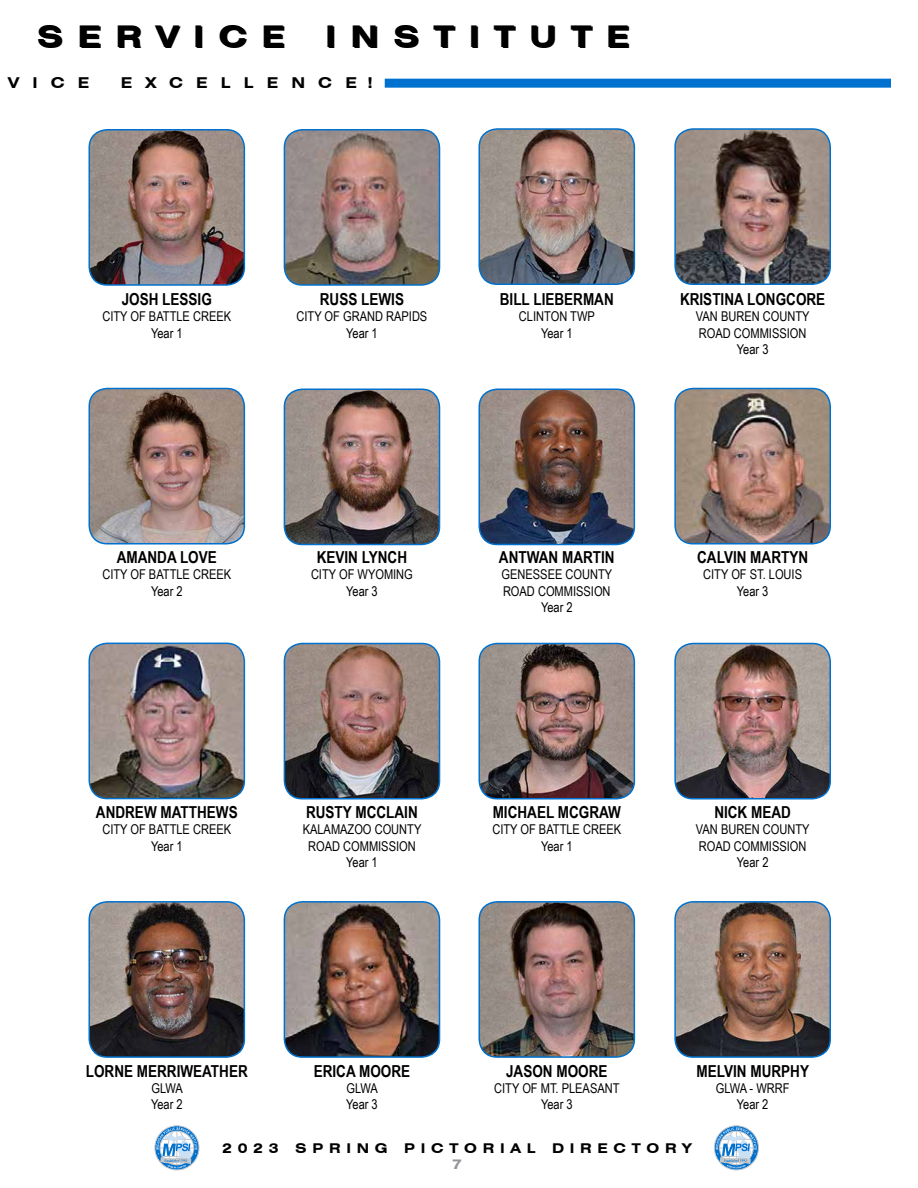
<style>
.page{position:relative;width:918px;height:1188px;background:#fff}
.page>*{position:absolute;margin:0;border:0;box-sizing:border-box;transform-origin:0 0}
.t1{font:700 expanded 30px "Swiss 721 BT";letter-spacing:.5em;color:#000}
.t2{font:700 16.5px "Arial Narrow";color:#000}
.t3{font:700 expanded 15px "Swiss 721 BT";letter-spacing:.875em;color:#000}
.t4{font:13.5px/16.2px "Arial Narrow";color:#000;text-align:center}
.t5{font:700 expanded 13.5px "Swiss 721 BT";letter-spacing:.425em;color:#000}
.t6{font:700 expanded 13.5px "Swiss 721 BT";color:#939598}
</style>
<div class="page">
<div style="left:155px;top:1126px;width:44px;height:44px;background:#c2c7cd;border-radius:50%"></div>
<div style="left:154px;top:1125px;width:45px;height:45px;border:1px solid #c7c8ca;border-radius:50%"></div>
<svg style="left:156px;top:1127px;width:41px;height:42px"></svg>
<div style="left:714px;top:1126px;width:44px;height:44px;background:#cdd3d8;border-radius:50%"></div>
<div style="left:714px;top:1125px;width:45px;height:45px;border:1px solid #c7c8ca;border-radius:50%"></div>
<svg style="left:716px;top:1127px;width:41px;height:42px"></svg>
<div style="left:385px;top:79px;width:506px;height:9px;background:#0071ce"></div>
<img style="left:90px;top:130px;width:154px;height:153px">
<div style="left:88px;top:129px;width:157px;height:157px;border:2px solid #0071ce;border-radius:18px"></div>
<img style="left:481px;top:129px;width:153px;height:155px">
<div style="left:478px;top:128px;width:157px;height:157px;border:2px solid #0071ce;border-radius:18px"></div>
<img style="left:677px;top:129px;width:153px;height:155px">
<div style="left:674px;top:128px;width:157px;height:157px;border:2px solid #0071ce;border-radius:18px"></div>
<img style="left:89px;top:388px;width:155px;height:156px">
<div style="left:88px;top:388px;width:157px;height:156px;border:2px solid #0071ce;border-radius:18px"></div>
<img style="left:481px;top:389px;width:153px;height:155px">
<div style="left:478px;top:388px;width:157px;height:157px;border:2px solid #0071ce;border-radius:18px"></div>
<img style="left:284px;top:389px;width:156px;height:155px">
<div style="left:284px;top:388px;width:156px;height:157px;border:2px solid #0071ce;border-radius:18px"></div>
<img style="left:284px;top:130px;width:156px;height:155px">
<div style="left:284px;top:129px;width:156px;height:157px;border:2px solid #0071ce;border-radius:18px"></div>
<img style="left:675px;top:388px;width:155px;height:156px">
<div style="left:674px;top:388px;width:157px;height:156px;border:2px solid #0071ce;border-radius:18px"></div>
<img style="left:89px;top:643px;width:155px;height:156px">
<div style="left:88px;top:643px;width:157px;height:156px;border:2px solid #0071ce;border-radius:18px"></div>
<img style="left:284px;top:644px;width:156px;height:155px">
<div style="left:284px;top:643px;width:156px;height:157px;border:2px solid #0071ce;border-radius:18px"></div>
<img style="left:479px;top:644px;width:155px;height:155px">
<div style="left:479px;top:643px;width:156px;height:157px;border:2px solid #0071ce;border-radius:18px"></div>
<img style="left:675px;top:644px;width:155px;height:153px">
<div style="left:674px;top:643px;width:157px;height:157px;border:2px solid #0071ce;border-radius:18px"></div>
<img style="left:284px;top:902px;width:156px;height:155px">
<div style="left:284px;top:901px;width:156px;height:157px;border:2px solid #0071ce;border-radius:18px"></div>
<img style="left:479px;top:902px;width:155px;height:155px">
<div style="left:479px;top:901px;width:156px;height:157px;border:2px solid #0071ce;border-radius:18px"></div>
<img style="left:91px;top:902px;width:153px;height:155px">
<div style="left:88px;top:901px;width:157px;height:157px;border:2px solid #0071ce;border-radius:18px"></div>
<img style="left:675px;top:902px;width:155px;height:155px">
<div style="left:674px;top:901px;width:157px;height:157px;border:2px solid #0071ce;border-radius:18px"></div>
<h1 class="t1" style="left:38px;top:19px;width:249px">SERVICE</h1>
<h1 class="t1" style="left:327px;top:19px;width:305px">I NSTITUTE</h1>
<p class="t3" style="left:8px;top:74px;width:82px">VICE</p>
<p class="t3" style="left:121px;top:74px;width:237px">E XCELLENCE</p>
<p class="t3" style="left:6px;top:74px;width:82px">VICE</p>
<p class="t3" style="left:118px;top:74px;width:256px">E XCELLENCE!</p>
<p class="t2" style="left:122px;top:287px;width:90px">JOSH LESSIG</p>
<p class="t4" style="left:102px;top:308px;width:129px">CITY OF BATTLE CREEK<br>YEAR 1</p>
<p class="t2" style="left:320px;top:287px;width:86px">RUSS LEWIS</p>
<p class="t4" style="left:346px;top:308px;width:74px;text-align:left;text-indent:-50px">CITY OF GRAND RAPIDS<br>YEAR 1</p>
<p class="t2" style="left:500px;top:287px;width:116px">BILL LIEBERMAN</p>
<p class="t4" style="left:541px;top:308px;width:46px;text-align:left;text-indent:-22px">CLINTON TWP<br>YEAR 1</p>
<p class="t2" style="left:680px;top:287px;width:147px">KRISTINA LONGCORE</p>
<p class="t4" style="left:696px;top:308px;width:115px">VAN BUREN COUNTY<br>ROAD COMMISSION<br>YEAR 3</p>
<p class="t2" style="left:117px;top:545px;width:102px">AMANDA LOVE</p>
<p class="t4" style="left:102px;top:566px;width:129px">CITY OF BATTLE CREEK<br>YEAR 2</p>
<p class="t2" style="left:317px;top:545px;width:92px">KEVIN LYNCH</p>
<p class="t4" style="left:311px;top:566px;width:103px">CITY OF WYOMING<br>YEAR 3</p>
<p class="t2" style="left:499px;top:545px;width:117px">ANTWAN MARTIN</p>
<p class="t4" style="left:502px;top:566px;width:112px">GENESSEE COUNTY<br>ROAD COMMISSION<br>YEAR 2</p>
<p class="t2" style="left:697px;top:545px;width:112px">CALVIN MARTYN</p>
<p class="t4" style="left:703px;top:566px;width:99px">CITY OF ST. LOUIS<br>YEAR 3</p>
<p class="t2" style="left:96px;top:800px;width:143px">ANDREW MATTHEWS</p>
<p class="t4" style="left:102px;top:821px;width:129px">CITY OF BATTLE CREEK<br>YEAR 1</p>
<p class="t2" style="left:306px;top:800px;width:113px">RUSTY MCCLAIN</p>
<p class="t4" style="left:303px;top:821px;width:120px">KALAMAZOO COUNTY<br>ROAD COMMISSION<br>YEAR 1</p>
<p class="t2" style="left:493px;top:800px;width:130px">MICHAEL MCGRAW</p>
<p class="t4" style="left:492px;top:821px;width:129px">CITY OF BATTLE CREEK<br>YEAR 1</p>
<p class="t2" style="left:714px;top:800px;width:77px">NICK MEAD</p>
<p class="t4" style="left:696px;top:821px;width:115px">VAN BUREN COUNTY<br>ROAD COMMISSION<br>YEAR 2</p>
<p class="t2" style="left:86px;top:1058px;width:164px">LORNE MERRIWEATHER</p>
<p class="t4" style="left:151px;top:1079px;width:33px;text-align:left">GLWA<br>YEAR 2</p>
<p class="t2" style="left:314px;top:1058px;width:98px">ERICA MOORE</p>
<p class="t4" style="left:346px;top:1079px;width:33px;text-align:left">GLWA<br>YEAR 3</p>
<p class="t2" style="left:506px;top:1058px;width:103px">JASON MOORE</p>
<p class="t4" style="left:494px;top:1079px;width:123px">CITY OF MT. PLEASANT<br>YEAR 3</p>
<p class="t2" style="left:697px;top:1058px;width:114px">MELVIN MURPHY</p>
<p class="t4" style="left:716px;top:1079px;width:9px">GLWA</p>
<p class="t4" style="left:737px;top:1079px;width:53px;text-align:left;text-indent:13px">- WRRF<br>YEAR 2</p>
<p class="t5" style="left:222px;top:1140px;width:471px">2023 SPRING PICTORIAL DIRECTORY</p>
<p class="t6" style="left:452px;top:1156px;width:11px">7</p>
</div>
